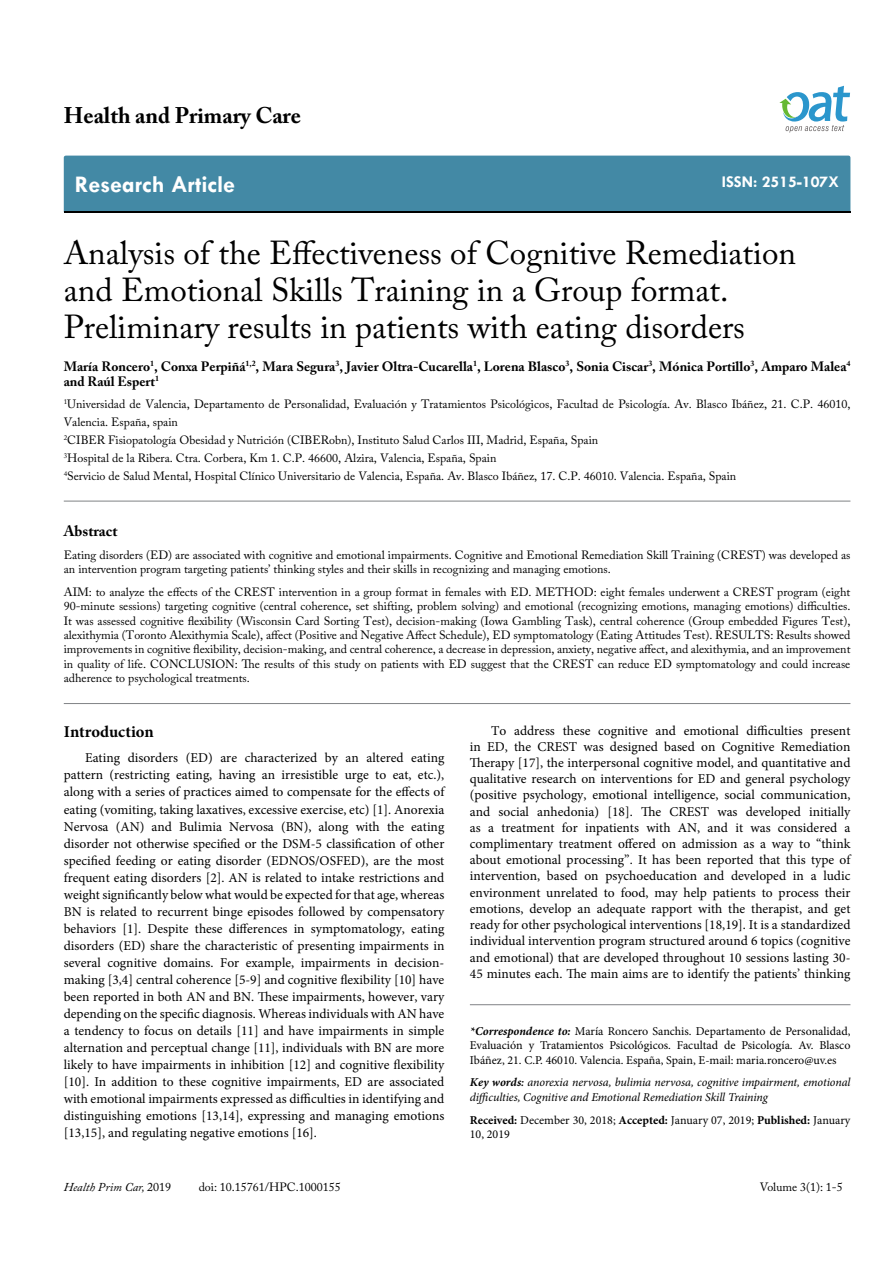
<style>
.page{position:relative;width:893px;height:1263px;background:#fff}
.page>*{position:absolute;margin:0;border:0;box-sizing:border-box;transform-origin:0 0}
.t1{font:33px/37.5px "Adobe Caslon Pro";color:#000}
.t2{font:700 24px "Tw Cen";color:#fff}
.t3{font:700 22.5px "Adobe Caslon Pro";color:#000}
.t4{font:700 16.5px "Tw Cen";color:#fff}
.t5{font:700 16.5px "Minion Pro";letter-spacing:-.005em;color:#000}
.t6{font:700 15px "Adobe Caslon Pro";color:#000}
.t7{font:13.5px/17.1px "Minion Pro";color:#000;text-align:justify}
.t8{font:700 13.5px/15px "Adobe Caslon Pro";color:#000}
.t9{font:12px/14.4px "Adobe Caslon Pro";color:#000}
.t10{font:12px/14.4px "Minion Pro";color:#000;text-align:justify}
.t11{font:italic 12px/14.4px "Minion Pro";letter-spacing:-.005em;color:#000}
.t12{font:italic 12px "Adobe Caslon Pro";color:#000}
.s1{font-style:normal}
.s2{font-weight:700;font-style:italic}
.s3{font-weight:700}
.s4{font-weight:600}
</style>
<div class="page">
<div style="left:64px;top:156px;width:786px;height:56px;background:#4389a5"></div>
<svg style="left:779px;top:86px;width:71px;height:47px"></svg>
<hr style="left:64px;top:703px;width:786px;height:1px;background:#808285">
<hr style="left:64px;top:501px;width:786px;height:1px;background:#808285">
<hr style="left:470px;top:1004px;width:380px;height:1px;background:#808285">
<h3 class="t3" style="left:64px;top:102px;width:239px">Health and Primary Care</h3>
<h2 class="t2" style="left:75px;top:170px;width:162px">Research Article</h2>
<p class="t4" style="left:722px;top:172px;width:119px">ISSN: 2515-107X</p>
<h1 class="t1" style="left:64px;top:233px;width:734px">Analysis of the Effectiveness of Cognitive Remediation and Emotional Skills Training in a Group format.<br>Preliminary results in patients with eating disorders</h1>
<p class="t8" style="left:64px;top:358px;width:788px">María Roncero<sup>1</sup>, Conxa Perpiñá<sup>1,2</sup>, Mara Segura<sup>3</sup>, Javier Oltra-Cucarella<sup>1</sup>, Lorena Blasco<sup>3</sup>, Sonia Ciscar<sup>3</sup>, Mónica Portillo<sup>3</sup>, Amparo Malea<sup>4 </sup>and Raúl Espert<sup>1</sup></p>
<p class="t9" style="left:64px;top:395px;width:788px;line-height:18px"><sup>1</sup>Universidad de Valencia, Departamento de Personalidad, Evaluación y Tratamientos Psicológicos, Facultad de Psicología. Av. Blasco Ibáñez, 21. C.P. 46010, Valencia. España, spain<br><sup>2</sup>CIBER Fisiopatología Obesidad y Nutrición (CIBERobn), Instituto Salud Carlos III, Madrid, España, Spain<br><sup>3</sup>Hospital de la Ribera. Ctra. Corbera, Km 1. C.P. 46600, Alzira, Valencia, España, Spain<br><sup>4</sup>Servicio de Salud Mental, Hospital Clínico Universitario de Valencia, España. Av. Blasco Ibáñez, 17. C.P. 46010. Valencia. España, Spain</p>
<p class="t6" style="left:64px;top:522px;width:55px">Abstract</p>
<p class="t9" style="left:64px;top:547px;width:788px">Eating disorders (ED) are associated with cognitive and emotional impairments. Cognitive and Emotional Remediation Skill Training (CREST) was developed as an intervention program targeting patients’ thinking styles and their skills in recognizing and managing emotions.</p>
<p class="t9" style="left:64px;top:584px;width:788px;text-align:justify">AIM: to analyze the effects of the CREST intervention in a group format in females with ED. METHOD: eight females underwent a CREST program (eight 90-minute sessions) targeting cognitive (central coherence, set shifting, problem solving) and emotional (recognizing emotions, managing emotions) difficulties.<br>It was assessed cognitive flexibility (Wisconsin Card Sorting Test), decision-making (Iowa Gambling Task), central coherence (Group embedded Figures Test), alexithymia (Toronto Alexithymia Scale), affect (Positive and Negative Affect Schedule), ED symptomatology (Eating Attitudes Test). RESULTS: Results showed improvements in cognitive flexibility, decision-making, and central coherence, a decrease in depression, anxiety, negative affect, and alexithymia, and an improvement in quality of life. CONCLUSION: The results of this study on patients with ED suggest that the CREST can reduce ED symptomatology and could increase adherence to psychological treatments.</p>
<p class="t5" style="left:64px;top:720px;width:91px">Introduction</p>
<p class="t7" style="left:64px;top:750px;width:382px;text-indent:21px">Eating disorders (ED) are characterized by an altered eating pattern (restricting eating, having an irresistible urge to eat, etc.), along with a series of practices aimed to compensate for the effects of eating (vomiting, taking laxatives, excessive exercise, etc) [1]. Anorexia Nervosa (AN) and Bulimia Nervosa (BN), along with the eating disorder not otherwise specified or the DSM-5 classification of other specified feeding or eating disorder (EDNOS/OSFED), are the most frequent eating disorders [2]. AN is related to intake restrictions and weight significantly below what would be expected for that age, whereas BN is related to recurrent binge episodes followed by compensatory behaviors [1]. Despite these differences in symptomatology, eating disorders (ED) share the characteristic of presenting impairments in several cognitive domains. For example, impairments in decision&shy;making [3,4] central coherence [5-9] and cognitive flexibility [10] have been reported in both AN and BN. These impairments, however, vary depending on the specific diagnosis. Whereas individuals with AN have a tendency to focus on details [11] and have impairments in simple alternation and perceptual change [11], individuals with BN are more likely to have impairments in inhibition [12] and cognitive flexibility [10]. In addition to these cognitive impairments, ED are associated with emotional impairments expressed as difficulties in identifying and distinguishing emotions [13,14], expressing and managing emotions [13,15], and regulating negative emotions [16].</p>
<p class="t12" style="left:64px;top:1180px;width:109px">Health Prim Car, <span class="s1">2019</span></p>
<p class="t9" style="left:199px;top:1180px;width:144px">doi: 10.15761/HPC.1000155</p>
<p class="t7" style="left:470px;top:722px;width:382px;line-height:16.2px;text-indent:21px">To address these cognitive and emotional difficulties present in ED, the CREST was designed based on Cognitive Remediation Therapy [17], the interpersonal cognitive model, and quantitative and qualitative research on interventions for ED and general psychology (positive psychology, emotional intelligence, social communication, and social anhedonia) [18]. The CREST was developed initially as a treatment for inpatients with AN, and it was considered a complimentary treatment offered on admission as a way to “think about emotional processing”. It has been reported that this type of intervention, based on psychoeducation and developed in a ludic environment unrelated to food, may help patients to process their emotions, develop an adequate rapport with the therapist, and get ready for other psychological interventions [18,19]. It is a standardized individual intervention program structured around 6 topics (cognitive and emotional) that are developed throughout 10 sessions lasting 30- 45 minutes each. The main aims are to identify the patients’ thinking</p>
<p class="t10" style="left:470px;top:1024px;width:382px"><span class="s2">*Correspondence to:</span> María Roncero Sanchis. Departamento de Personalidad, Evaluación y Tratamientos Psicológicos. Facultad de Psicología. Av. Blasco Ibáñez, 21. C.P. 46010. Valencia. España, Spain, E-mail: maria.roncero@uv.es</p>
<p class="t11" style="left:470px;top:1075px;width:382px"><span class="s3">Key words</span><span class="s4">:</span> anorexia nervosa, bulimia nervosa, cognitive impairment, emotional difficulties, Cognitive and Emotional Remediation Skill Training</p>
<p class="t10" style="left:470px;top:1113px;width:382px"><span class="s3">Received:</span> December 30, 2018; <span class="s3">Accepted:</span> January 07, 2019; <span class="s3">Published:</span> January<br>10, 2019</p>
<p class="t9" style="left:760px;top:1180px;width:84px">Volume 3(1): 1-5</p>
</div>
